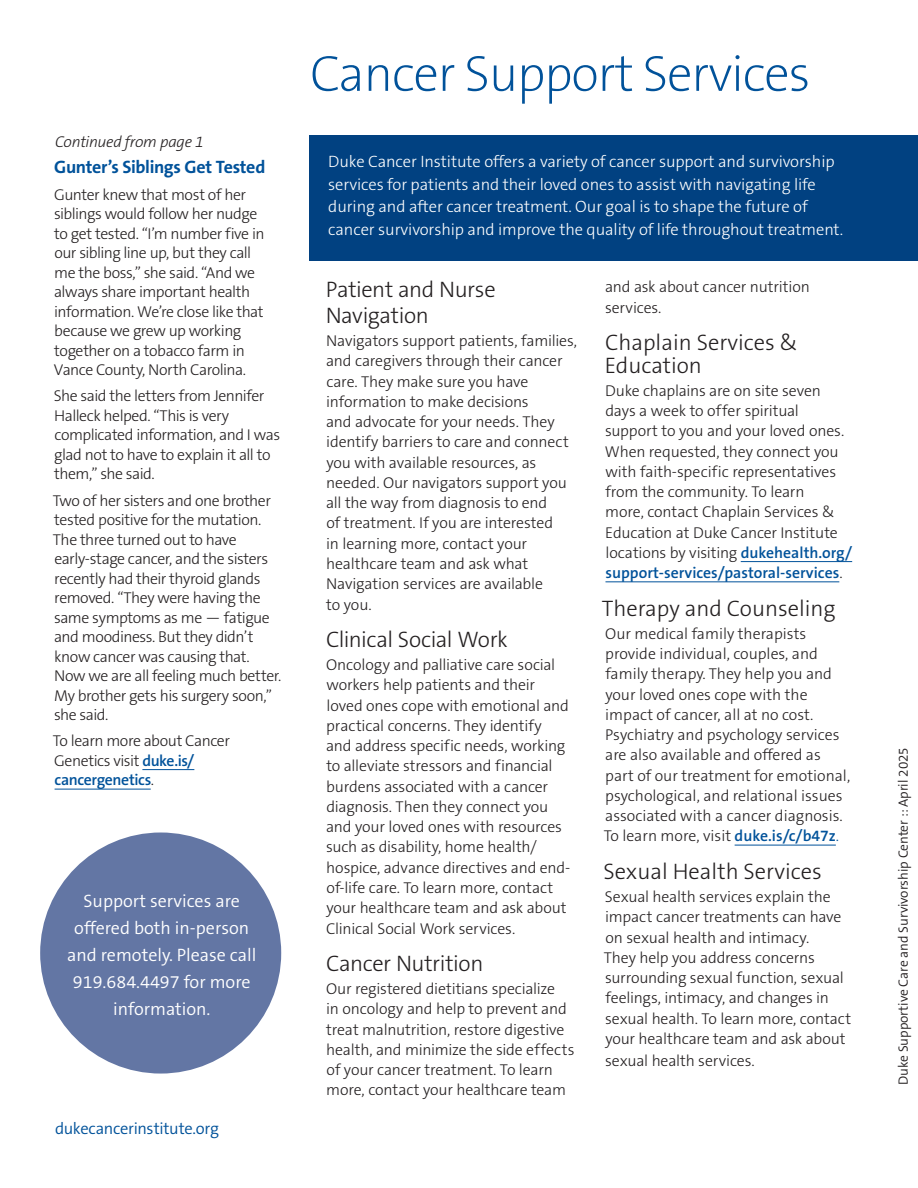
<style>
.page{position:relative;width:918px;height:1188px;background:#fff}
.page>*{position:absolute;margin:0;border:0;box-sizing:border-box;transform-origin:0 0}
.t1{font:200 51px "The Sans B W2";letter-spacing:-.025em;color:#01529a}
.t2{font:300 22.5px/25.5px "The Sans B W3";letter-spacing:-.005em;color:#231f20}
.t3{font:300 22.5px "The Sans B W3";letter-spacing:-.025em;color:#231f20}
.t4{font:300 18px/27px "The Sans B W4";color:#fff;text-align:center}
.t5{font:700 18px "The Sans B W7";letter-spacing:-.02em;color:#01529a}
.t6{font:300 16.5px/22.5px "The Sans B W3";letter-spacing:-.005em;color:#fff}
.t7{font:300 16.5px "The Sans B W4";letter-spacing:-.02em;color:#01529a}
.t8{font:300 15.75px/20.2px "The Sans B W3";letter-spacing:-.015em;color:#231f20}
.t9{font:italic 300 15.75px "The Sans B W3";letter-spacing:-.02em;color:#231f20}
.t10{font:300 13.5px "The Sans B W4";letter-spacing:-.005em;color:#231f20}
.s1{font-family:"The Sans B W6";font-weight:600;color:#01529a}
.s2{color:#07549c}
</style>
<div class="page">
<div style="left:310px;top:135px;width:608px;height:126px;background:#014181"></div>
<hr style="left:142px;top:769px;width:52px;height:1px;background:#01529a">
<hr style="left:55px;top:789px;width:96px;height:1px;background:#01529a">
<hr style="left:741px;top:561px;width:111px;height:1px;background:#01529a">
<hr style="left:605px;top:582px;width:234px;height:1px;background:#01529a">
<hr style="left:735px;top:845px;width:101px;height:1px;background:#01529a">
<div style="left:40px;top:833px;width:241px;height:241px;background:#6376a4;border-radius:50%"></div>
<p class="t9" style="left:55px;top:132px;width:150px">Continued from page 1</p>
<h3 class="t5" style="left:54px;top:156px;width:213px">Gunter’s Siblings Get Tested</h3>
<p class="t8" style="left:54px;top:185px;width:212px;line-height:19.5px">Gunter knew that most of her siblings would follow her nudge to get tested. “I’m number five in our sibling line up, but they call me the boss,” she said. “And we always share important health information. We’re close like that because we grew up working together on a tobacco farm in<br>Vance County, North Carolina.</p>
<p class="t8" style="left:54px;top:386px;width:228px;line-height:19.5px">She said the letters from Jennifer<br>Halleck helped. “This is very complicated information, and I was glad not to have to explain it all to them,” she said.</p>
<p class="t8" style="left:53px;top:491px;width:230px;line-height:19.5px">Two of her sisters and one brother tested positive for the mutation.<br>The three turned out to have early-stage cancer, and the sisters recently had their thyroid glands removed. “They were having the same symptoms as me — fatigue and moodiness. But they didn’t know cancer was causing that.<br>Now we are all feeling much better.<br>My brother gets his surgery soon,” she said.</p>
<p class="t8" style="left:53px;top:731px;width:179px;line-height:19.5px">To learn more about Cancer<br>Genetics visit <span class="s1">duke.is/ cancergenetics</span>.</p>
<p class="t4" style="left:67px;top:887px;width:191px">Support services are offered both in-person and remotely. Please call<br>919.684.4497 for more information.</p>
<p class="t7" style="left:55px;top:1117px;width:165px">dukecancerinstitute.org</p>
<h2 class="t1" style="left:310px;top:41px;width:502px">Cancer Support Services</h2>
<p class="t6" style="left:328px;top:150px;width:516px">Duke Cancer Institute offers a variety of cancer support and survivorship services for patients and their loved ones to assist with navigating life during and after cancer treatment. Our goal is to shape the future of cancer survivorship and improve the quality of life throughout treatment.</p>
<h3 class="t2" style="left:326px;top:277px;width:172px">Patient and Nurse<br>Navigation</h3>
<p class="t8" style="left:326px;top:331px;width:252px">Navigators support patients, families, and caregivers through their cancer care. They make sure you have information to make decisions<br>and advocate for your needs. They identify barriers to care and connect you with available resources, as needed. Our navigators support you all the way from diagnosis to end<br>of treatment. If you are interested<br>in learning more, contact your healthcare team and ask what<br>Navigation services are available<br>to you.</p>
<h3 class="t3" style="left:326px;top:625px;width:183px">Clinical Social Work</h3>
<p class="t8" style="left:326px;top:655px;width:246px">Oncology and palliative care social workers help patients and their loved ones cope with emotional and practical concerns. They identify and address specific needs, working to alleviate stressors and financial burdens associated with a cancer diagnosis. Then they connect you and your loved ones with resources such as disability, home health/ hospice, advance directives and end&shy;of-life care. To learn more, contact your healthcare team and ask about Clinical Social Work services.</p>
<h3 class="t2" style="left:326px;top:951px;width:159px">Cancer Nutrition</h3>
<p class="t8" style="left:326px;top:979px;width:250px">Our registered dietitians specialize<br>in oncology and help to prevent and treat malnutrition, restore digestive health, and minimize the side effects of your cancer treatment. To learn more, contact your healthcare team</p>
<p class="t8" style="left:605px;top:277px;width:206px">and ask about cancer nutrition services.</p>
<h3 class="t2" style="left:605px;top:331px;width:194px;line-height:22.5px">Chaplain Services &amp;<br>Education</h3>
<p class="t8" style="left:605px;top:381px;width:249px">Duke chaplains are on site seven days a week to offer spiritual support to you and your loved ones.<br>When requested, they connect you with faith-specific representatives from the community. To learn<br>more, contact Chaplain Services &amp; Education at Duke Cancer Institute locations by visiting <span class="s1">dukehealth.org/ support-services/pastoral-services</span>.</p>
<h3 class="t2" style="left:602px;top:595px;width:235px">Therapy and Counseling</h3>
<p class="t8" style="left:604px;top:624px;width:248px">Our medical family therapists provide individual, couples, and family therapy. They help you and your loved ones cope with the impact of cancer, all at no cost.<br>Psychiatry and psychology services are also available and offered as part of our treatment for emotional, psychological, and relational issues associated with a cancer diagnosis.<br>To learn more, visit <span class="s1">duke.is/c/b47z</span><span class="s2">.</span></p>
<h3 class="t2" style="left:604px;top:859px;width:220px">Sexual Health Services</h3>
<p class="t8" style="left:604px;top:887px;width:249px">Sexual health services explain the impact cancer treatments can have on sexual health and intimacy.<br>They help you address concerns surrounding sexual function, sexual feelings, intimacy, and changes in sexual health. To learn more, contact your healthcare team and ask about</p>
<p class="t8" style="left:605px;top:1051px;width:151px">sexual health services.</p>
<p class="t10" style="left:894px;top:1085px;width:339px;rotate:-90deg">Duke Supportive Care and Survivorship Center :: April 2025</p>
</div>
